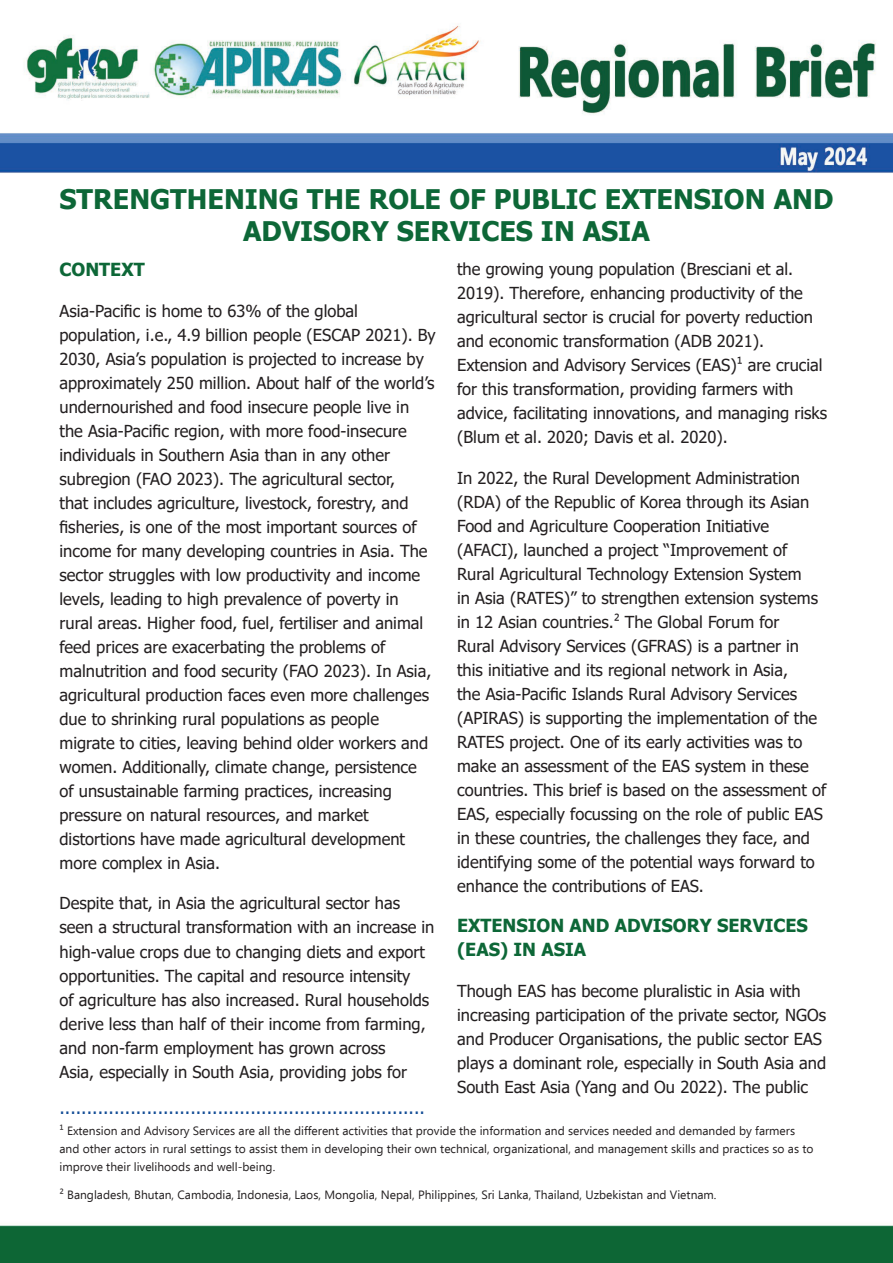
<style>
.page{position:relative;width:893px;height:1263px;background:#fff}
.page>*{position:absolute;margin:0;border:0;box-sizing:border-box;transform-origin:0 0}
.t1{font:700 27px/32.4px "Tahoma";color:#0d6737;text-align:center}
.t2{font:18px "Tahoma";color:#154e97}
.t3{font:700 18px/24px "Tahoma";color:#0d6737}
.t4{font:16.5px/24px "Tahoma";color:#231f20}
.t5{font:12px/18px "Ebrima";color:#231f20}
.s1{font-family:"Ebrima"}
</style>
<div class="page">
<img style="left:0;top:25px;width:893px;height:1238px">
<h1 class="t1" style="left:60px;top:184px;width:775px">STRENGTHENING THE ROLE OF PUBLIC EXTENSION AND<br>ADVISORY SERVICES IN ASIA</h1>
<p class="t3" style="left:60px;top:258px;width:87px">CONTEXT</p>
<p class="t4" style="left:60px;top:300px;width:378px">Asia-Pacific is home to 63% of the global population, i.e., 4.9 billion people (ESCAP 2021). By 2030, Asia’s population is projected to increase by approximately 250 million. About half of the world’s undernourished and food insecure people live in the Asia-Pacific region, with more food-insecure individuals in Southern Asia than in any other subregion (FAO 2023). The agricultural sector,<br>that includes agriculture, livestock, forestry, and fisheries, is one of the most important sources of income for many developing countries in Asia. The sector struggles with low productivity and income levels, leading to high prevalence of poverty in rural areas. Higher food, fuel, fertiliser and animal feed prices are exacerbating the problems of malnutrition and food security (FAO 2023). In Asia, agricultural production faces even more challenges due to shrinking rural populations as people migrate to cities, leaving behind older workers and women. Additionally, climate change, persistence<br>of unsustainable farming practices, increasing pressure on natural resources, and market distortions have made agricultural development more complex in Asia.</p>
<p class="t4" style="left:60px;top:892px;width:376px">Despite that, in Asia the agricultural sector has seen a structural transformation with an increase in high-value crops due to changing diets and export opportunities. The capital and resource intensity<br>of agriculture has also increased. Rural households derive less than half of their income from farming, and non-farm employment has grown across<br>Asia, especially in South Asia, providing jobs for</p>
<p class="t4" style="left:457px;top:258px;width:372px">the growing young population (Bresciani et al.<br>2019). Therefore, enhancing productivity of the agricultural sector is crucial for poverty reduction and economic transformation (ADB 2021).<br>Extension and Advisory Services (EAS)<span class="s1">¹</span> are crucial for this transformation, providing farmers with advice, facilitating innovations, and managing risks (Blum et al. 2020; Davis et al. 2020).</p>
<p class="t4" style="left:457px;top:467px;width:371px">In 2022, the Rural Development Administration (RDA) of the Republic of Korea through its Asian Food and Agriculture Cooperation Initiative (AFACI), launched a project “Improvement of Rural Agricultural Technology Extension System<br>in Asia (RATES)” to strengthen extension systems in 12 Asian countries.<span class="s1">²</span> The Global Forum for<br>Rural Advisory Services (GFRAS) is a partner in this initiative and its regional network in Asia,<br>the Asia-Pacific Islands Rural Advisory Services (APIRAS) is supporting the implementation of the RATES project. One of its early activities was to make an assessment of the EAS system in these countries. This brief is based on the assessment of EAS, especially focussing on the role of public EAS in these countries, the challenges they face, and identifying some of the potential ways forward to enhance the contributions of EAS.</p>
<p class="t3" style="left:457px;top:914px;width:352px">EXTENSION AND ADVISORY SERVICES (EAS) IN ASIA</p>
<p class="t4" style="left:457px;top:979px;width:370px">Though EAS has become pluralistic in Asia with increasing participation of the private sector, NGOs and Producer Organisations, the public sector EAS plays a dominant role, especially in South Asia and South East Asia (Yang and Ou 2022). The public</p>
<p class="t2" style="left:59px;top:1095px;width:367px">...................................................................</p>
<p class="t5" style="left:59px;top:1121px;width:755px">¹ Extension and Advisory Services are all the different activities that provide the information and services needed and demanded by farmers and other actors in rural settings to assist them in developing their own technical, organizational, and management skills and practices so as to improve their livelihoods and well-being.</p>
<p class="t5" style="left:59px;top:1185px;width:658px">² Bangladesh, Bhutan, Cambodia, Indonesia, Laos, Mongolia, Nepal, Philippines, Sri Lanka, Thailand, Uzbekistan and Vietnam.</p>
</div>
